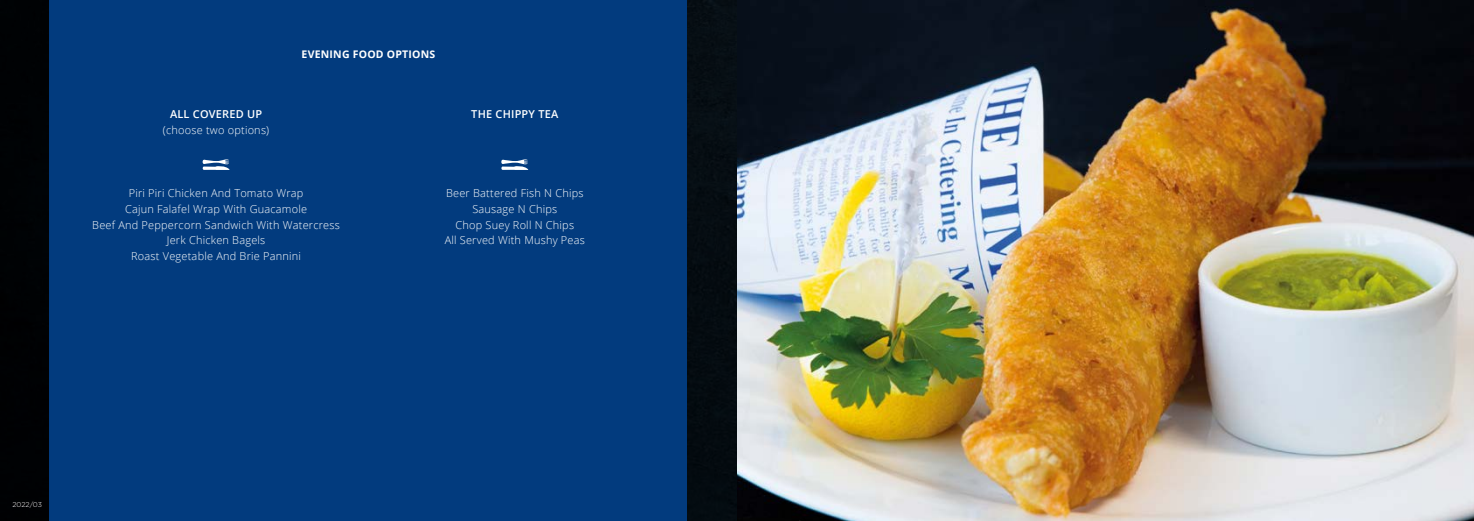
<style>
.page{position:relative;width:1474px;height:521px;background:#fff}
.page>*{position:absolute;margin:0;border:0;box-sizing:border-box;transform-origin:0 0}
.t1{font:300 10.94px/15.8px "Open Sans";letter-spacing:.02em;color:#fff;text-align:center}
.t2{font:600 10.94px "Open Sans";letter-spacing:.02em;color:#fff}
.t3{font:700 10.5px "Open Sans";letter-spacing:.02em;color:#fff}
.t4{font:300 7px "Gotham";letter-spacing:-.005em;color:#fff}
</style>
<div class="page">
<img style="left:0;top:0;width:737px;height:521px">
<div style="left:50px;top:0;width:637px;height:521px;background:#023b7e"></div>
<svg style="left:501px;top:159px;width:27px;height:11px"></svg>
<svg style="left:203px;top:159px;width:27px;height:11px"></svg>
<img style="left:737px;top:0;width:736px;height:521px">
<p class="t3" style="left:302px;top:46px;width:135px">EVENING FOOD OPTIONS</p>
<p class="t2" style="left:170px;top:107px;width:94px">ALL COVERED UP</p>
<p class="t1" style="left:163px;top:122px;width:108px">(choose two options)</p>
<p class="t1" style="left:92px;top:185px;width:249px">Piri Piri Chicken And Tomato Wrap<br>Cajun Falafel Wrap With Guacamole<br>Beef And Peppercorn Sandwich With Watercress Jerk Chicken Bagels<br>Roast Vegetable And Brie Pannini</p>
<p class="t2" style="left:471px;top:107px;width:88px">THE CHIPPY TEA</p>
<p class="t1" style="left:444px;top:185px;width:142px">Beer Battered Fish N Chips<br>Sausage N Chips<br>Chop Suey Roll N Chips<br>All Served With Mushy Peas</p>
<p class="t4" style="left:12px;top:500px;width:31px">2022/03</p>
</div>
